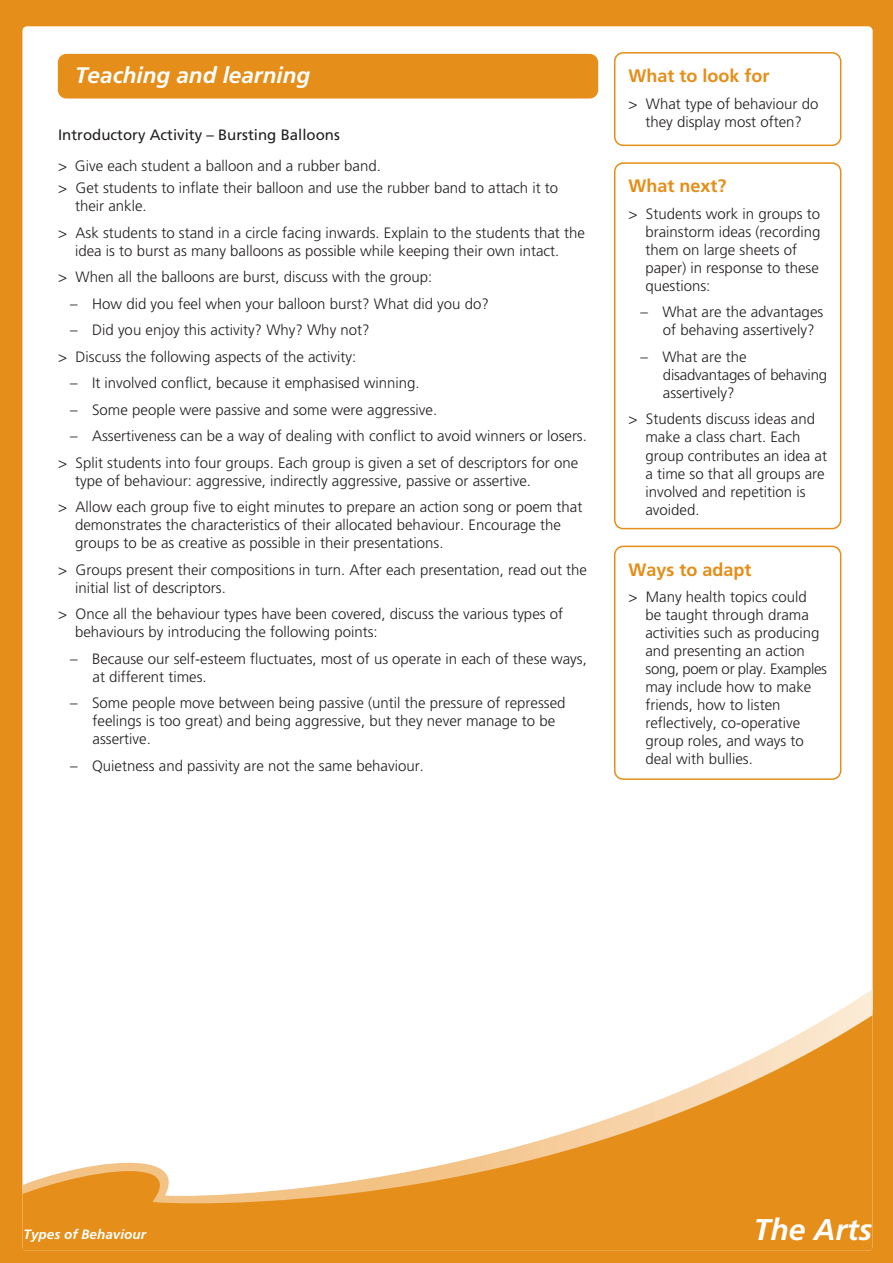
<style>
.page{position:relative;width:893px;height:1263px;background:#e58e19}
.page>*{position:absolute;margin:0;border:0;box-sizing:border-box;transform-origin:0 0}
.t1{font:italic 700 30px "SPARC Sans";color:#fff}
.t2{font:italic 700 22.5px "SPARC Sans";color:#fff}
.t3{font:700 18px "SPARC Sans";color:#e58e19}
.t4{font:300 15px/18px "SPARC Sans";color:#231f20}
.t5{font:italic 700 13.5px "SPARC Sans";color:#fff}
.s1{font-weight:400}
</style>
<div class="page">
<div style="left:22px;top:26px;width:851px;height:1225px;background:#fff;border-radius:4px"></div>
<svg style="left:22px;top:972px;width:851px;height:279px;fill:#e58e19"></svg>
<svg style="left:22px;top:989px;width:406px;height:214px"></svg>
<svg style="left:689px;top:989px;width:184px;height:98px"></svg>
<div style="left:58px;top:54px;width:540px;height:45px;background:#e58e19;border-radius:9px"></div>
<div style="left:614px;top:52px;width:227px;height:94px;border:2px solid #e58e19;border-radius:9px"></div>
<div style="left:614px;top:162px;width:227px;height:367px;border:2px solid #e58e19;border-radius:9px"></div>
<div style="left:614px;top:546px;width:227px;height:234px;border:2px solid #e58e19;border-radius:9px"></div>
<p class="t2" style="left:75px;top:66px;width:237px">Teaching and learning</p>
<p class="t4" style="left:58px;top:121px;width:324px;line-height:30.8px"><span class="s1">Introductory Activity – Bursting Balloons<br></span>&gt; Give each student a balloon and a rubber band.</p>
<p class="t4" style="left:75px;top:180px;width:485px;text-indent:-17px">&gt; Get students to inflate their balloon and use the rubber band to attach it to their ankle.</p>
<p class="t4" style="left:58px;top:225px;width:528px;text-align:center">&gt; Ask students to stand in a circle facing inwards. Explain to the students that the idea is to burst as many balloons as possible while keeping their own intact.</p>
<p class="t4" style="left:58px;top:269px;width:376px">&gt; When all the balloons are burst, discuss with the group:</p>
<p class="t4" style="left:70px;top:296px;width:420px">– How did you feel when your balloon burst? What did you do?</p>
<p class="t4" style="left:58px;top:318px;width:313px;line-height:26.5px;text-indent:12px">– Did you enjoy this activity? Why? Why not? &gt; Discuss the following aspects of the activity:</p>
<p class="t4" style="left:70px;top:375px;width:351px">– It involved conflict, because it emphasised winning.</p>
<p class="t4" style="left:70px;top:402px;width:369px">– Some people were passive and some were aggressive.</p>
<p class="t4" style="left:58px;top:424px;width:530px;line-height:26.5px;text-indent:12px">– Assertiveness can be a way of dealing with conflict to avoid winners or losers. &gt; Split students into four groups. Each group is given a set of descriptors for one</p>
<p class="t4" style="left:58px;top:468px;width:526px;line-height:26.5px;text-indent:17px">type of behaviour: aggressive, indirectly aggressive, passive or assertive.<br>&gt; Allow each group five to eight minutes to prepare an action song or poem that</p>
<p class="t4" style="left:75px;top:517px;width:487px">demonstrates the characteristics of their allocated behaviour. Encourage the groups to be as creative as possible in their presentations.</p>
<p class="t4" style="left:75px;top:562px;width:513px;text-indent:-17px">&gt; Groups present their compositions in turn. After each presentation, read out the initial list of descriptors.</p>
<p class="t4" style="left:75px;top:606px;width:489px;text-indent:-17px">&gt; Once all the behaviour types have been covered, discuss the various types of behaviours by introducing the following points:</p>
<p class="t4" style="left:93px;top:651px;width:496px;text-indent:-22px">– Because our self-esteem fluctuates, most of us operate in each of these ways, at different times.</p>
<p class="t4" style="left:93px;top:695px;width:474px;text-indent:-22px">– Some people move between being passive (until the pressure of repressed feelings is too great) and being aggressive, but they never manage to be assertive.</p>
<p class="t4" style="left:70px;top:758px;width:355px">– Quietness and passivity are not the same behaviour.</p>
<p class="t3" style="left:628px;top:69px;width:143px">What to look for</p>
<p class="t4" style="left:628px;top:96px;width:191px;text-align:center">&gt; What type of behaviour do they display most often?</p>
<p class="t3" style="left:628px;top:179px;width:100px">What next?</p>
<p class="t4" style="left:645px;top:206px;width:177px;text-indent:-17px">&gt; Students work in groups to brainstorm ideas (recording them on large sheets of paper) in response to these questions:</p>
<p class="t4" style="left:663px;top:304px;width:162px;text-indent:-22px">– What are the advantages of behaving assertively?</p>
<p class="t4" style="left:663px;top:349px;width:166px;text-indent:-22px">– What are the disadvantages of behaving assertively?</p>
<p class="t4" style="left:645px;top:411px;width:183px;text-indent:-17px">&gt; Students discuss ideas and make a class chart. Each group contributes an idea at a time so that all groups are involved and repetition is avoided.</p>
<p class="t3" style="left:628px;top:562px;width:125px">Ways to adapt</p>
<p class="t4" style="left:645px;top:589px;width:183px;text-indent:-17px">&gt; Many health topics could<br>be taught through drama activities such as producing and presenting an action song, poem or play. Examples may include how to make friends, how to listen reflectively, co-operative group roles, and ways to deal with bullies.</p>
<p class="t5" style="left:24px;top:1229px;width:124px">Types of Behaviour</p>
<p class="t1" style="left:754px;top:1217px;width:120px">The Arts</p>
</div>
